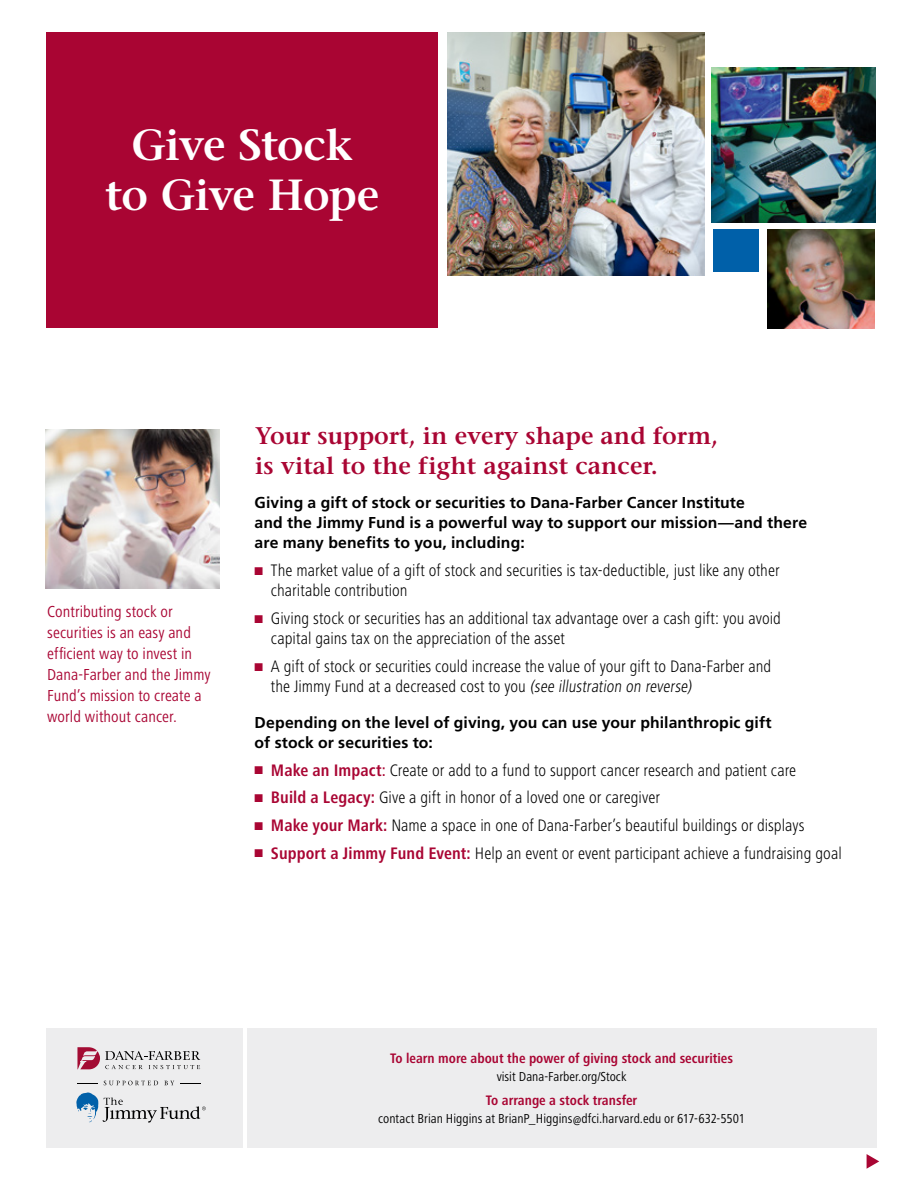
<style>
.page{position:relative;width:918px;height:1188px;background:#fff}
.page>*{position:absolute;margin:0;border:0;box-sizing:border-box;transform-origin:0 0}
.t1{font:600 43.5px/49.5px "Stone Serif";letter-spacing:-.025em;color:#fff;text-align:center}
.t2{font:600 24px/30px "Stone Serif";color:#a90533}
.t3{font:300 condensed 17.25px/20.2px "Frutiger Next LT";color:#000}
.t4{font:condensed 16.5px/21px "Frutiger Next LT";letter-spacing:.005em;color:#a90533}
.t5{font:700 15.75px/20.2px "Frutiger LT Std";letter-spacing:.01em;color:#000}
.t6{font:700 condensed 14.25px "Frutiger Next LT";color:#a90533}
.t7{font:condensed 13.5px "Frutiger Next LT";color:#000}
.s1{color:#a90533}
.s2{font-weight:700;color:#a90533}
.s3{font-weight:500;color:#a90533}
</style>
<div class="page">
<img style="left:447px;top:32px;width:257px;height:243px">
<img style="left:712px;top:68px;width:164px;height:154px">
<img style="left:768px;top:230px;width:107px;height:98px">
<div style="left:713px;top:230px;width:46px;height:42px;background:#0060a9"></div>
<div style="left:46px;top:32px;width:392px;height:296px;background:#a90533"></div>
<div style="left:247px;top:1028px;width:630px;height:120px;background:#ededee"></div>
<img style="left:46px;top:429px;width:174px;height:160px">
<div style="left:46px;top:1028px;width:197px;height:120px;background:#ededee"></div>
<svg style="left:77px;top:1047px;width:123px;height:22px"></svg>
<svg style="left:76px;top:1092px;width:130px;height:30px"></svg>
<svg style="left:104px;top:1081px;width:54px;height:4px"></svg>
<svg style="left:164px;top:1081px;width:10px;height:4px"></svg>
<svg style="left:77px;top:1083px;width:21px;height:1px"></svg>
<svg style="left:180px;top:1083px;width:20px;height:1px"></svg>
<svg style="left:867px;top:1154px;width:12px;height:15px"></svg>
<h1 class="t1" style="left:105px;top:121px;width:275px">Give Stock to Give Hope</h1>
<p class="t4" style="left:47px;top:601px;width:165px">Contributing stock or securities is an easy and efficient way to invest in<br>Dana-Farber and the Jimmy<br>Fund’s mission to create a world without cancer.</p>
<h2 class="t2" style="left:255px;top:421px;width:465px">Your support, in every shape and form, is vital to the fight against cancer.</h2>
<p class="t5" style="left:255px;top:492px;width:554px">Giving a gift of stock or securities to Dana-Farber Cancer Institute<br>and the Jimmy Fund is a powerful way to support our mission—and there are many benefits to you, including:</p>
<p class="t3" style="left:271px;top:560px;width:510px;text-indent:-16px"><span class="s1">■</span> The market value of a gift of stock and securities is tax-deductible, just like any other charitable contribution</p>
<p class="t3" style="left:271px;top:608px;width:511px;text-indent:-16px"><span class="s1">■</span> Giving stock or securities has an additional tax advantage over a cash gift: you avoid capital gains tax on the appreciation of the asset</p>
<p class="t3" style="left:271px;top:656px;width:502px;text-indent:-16px"><span class="s1">■</span> A gift of stock or securities could increase the value of your gift to Dana-Farber and the Jimmy Fund at a decreased cost to you (see illustration on reverse)</p>
<p class="t5" style="left:255px;top:712px;width:519px">Depending on the level of giving, you can use your philanthropic gift of stock or securities to:</p>
<p class="t3" style="left:255px;top:760px;width:543px"><span class="s1">■</span> <span class="s2">Make an Impact</span><span class="s3">:</span> Create or add to a fund to support cancer research and patient care</p>
<p class="t3" style="left:255px;top:788px;width:407px"><span class="s1">■</span> <span class="s2">Build a Legacy:</span> Give a gift in honor of a loved one or caregiver</p>
<p class="t3" style="left:255px;top:815px;width:551px"><span class="s1">■</span> <span class="s2">Make your Mark:</span> Name a space in one of Dana-Farber’s beautiful buildings or displays</p>
<p class="t3" style="left:255px;top:843px;width:589px"><span class="s1">■</span> <span class="s2">Support a Jimmy Fund Event:</span> Help an event or event participant achieve a fundraising goal</p>
<p class="t6" style="left:390px;top:1050px;width:344px">To learn more about the power of giving stock and securities</p>
<p class="t7" style="left:497px;top:1069px;width:131px">visit Dana-Farber.org/Stock</p>
<p class="t6" style="left:486px;top:1093px;width:153px">To arrange a stock transfer</p>
<p class="t7" style="left:378px;top:1111px;width:368px">contact Brian Higgins at BrianP_Higgins@dfci.harvard.edu or 617-632-5501</p>
</div>
